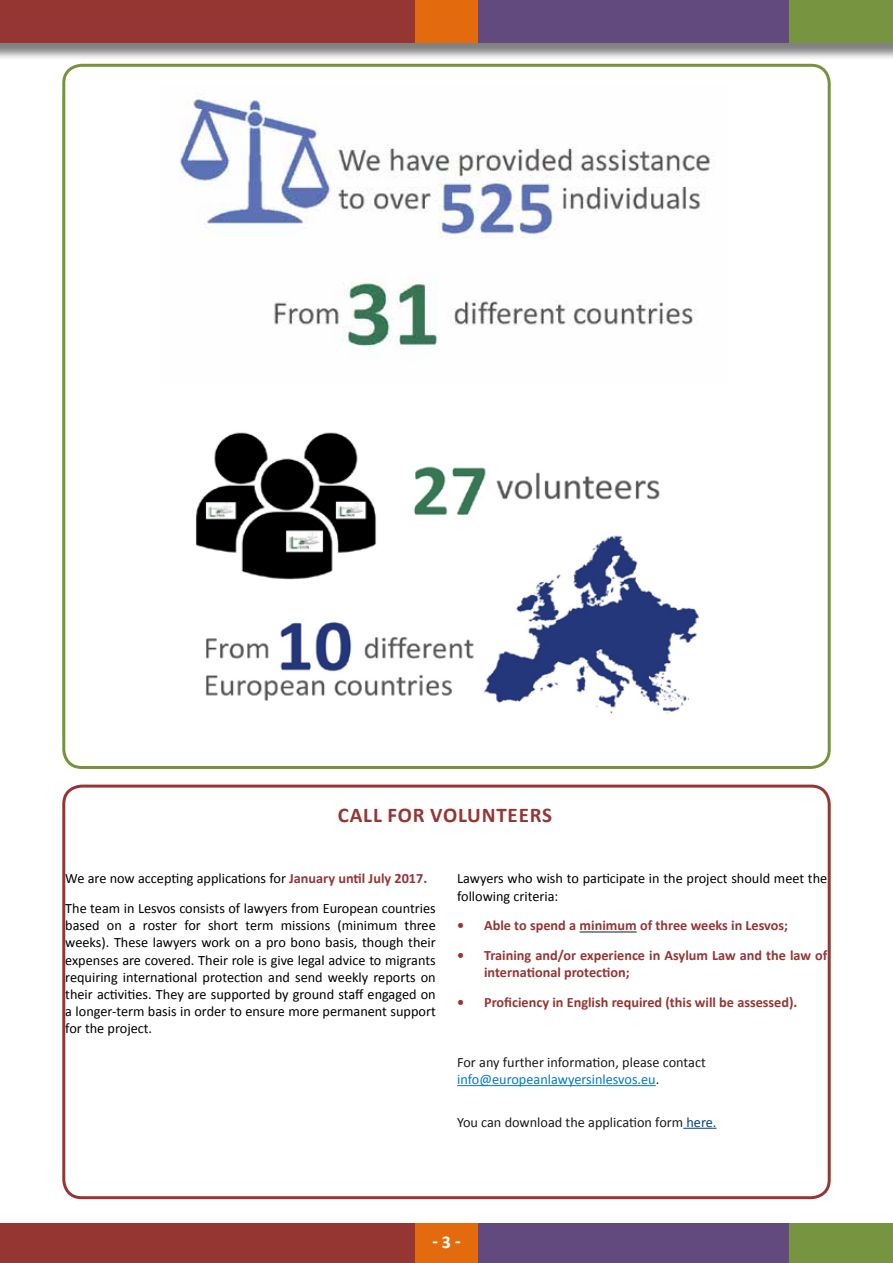
<style>
.page{position:relative;width:893px;height:1263px;background:#fff}
.page>*{position:absolute;margin:0;border:0;box-sizing:border-box;transform-origin:0 0}
.t1{font:700 21px "Calibri";letter-spacing:.04em;color:#953634}
.t2{font:700 18px "Calibri";color:#fff}
.t3{font:14.25px/17.1px "Calibri";color:#000}
.t4{font:700 14.25px/17.1px "Calibri";color:#953634}
.t5{font:14.25px/17.1px "Calibri";color:#1a1a1a}
.s1{font-weight:700;color:#953634}
.s2{color:#007acc}
.s3{color:#004289}
</style>
<div class="page">
<div style="left:0;top:1223px;width:415px;height:40px;background:#953633"></div>
<div style="left:478px;top:1223px;width:311px;height:40px;background:#62497e"></div>
<div style="left:415px;top:1223px;width:63px;height:40px;background:#e46b0d"></div>
<div style="left:789px;top:1223px;width:104px;height:40px;background:#779441"></div>
<div style="left:0;top:0;width:893px;height:61px;background:#000;opacity:.5"></div>
<div style="left:0;top:0;width:415px;height:43px;background:#953633"></div>
<div style="left:478px;top:0;width:311px;height:43px;background:#62497e"></div>
<div style="left:415px;top:0;width:63px;height:43px;background:#e46b0d"></div>
<div style="left:789px;top:0;width:104px;height:43px;background:#779441"></div>
<hr style="left:580px;top:931px;width:57px;height:1px;background:#1a1a1a">
<hr style="left:457px;top:1085px;width:199px;height:1px;background:#007acc">
<hr style="left:683px;top:1128px;width:33px;height:1px;background:#004289">
<div style="left:62px;top:784px;width:769px;height:415px;border:3px solid #953634;border-radius:18px"></div>
<div style="left:62px;top:64px;width:769px;height:705px;border:3px solid #77923b;border-radius:18px"></div>
<img style="left:178px;top:97px;width:537px;height:253px">
<img style="left:195px;top:432px;width:505px;height:282px">
<h1 class="t1" style="left:338px;top:801px;width:216px">CALL FOR VOLUNTEERS</h1>
<p class="t3" style="left:65px;top:864px;width:372px;line-height:29.8px">We are now accepting applications for <span class="s1">January until July 2017.<br></span>The team in Lesvos consists of lawyers from European countries</p>
<p class="t3" style="left:65px;top:917px;width:372px;text-align:justify">based on a roster for short term missions (minimum three weeks). These lawyers work on a pro bono basis, though their expenses are covered. Their role is give legal advice to migrants requiring international protection and send weekly reports on their activities. They are supported by ground staff engaged on a longer-term basis in order to ensure more permanent support for the project.</p>
<p class="t3" style="left:457px;top:870px;width:372px">Lawyers who wish to participate in the project should meet the following criteria:</p>
<p class="t4" style="left:457px;top:917px;width:332px">• Able to spend a minimum of three weeks in Lesvos;</p>
<p class="t4" style="left:484px;top:947px;width:345px;text-indent:-27px">• Training and/or experience in Asylum Law and the law of international protection;</p>
<p class="t4" style="left:457px;top:994px;width:342px">• Proficiency in English required (this will be assessed).</p>
<p class="t5" style="left:457px;top:1054px;width:250px">For any further information, please contact <span class="s2">info@europeanlawyersinlesvos.eu</span>.</p>
<p class="t5" style="left:457px;top:1113px;width:261px">You can download the application form <span class="s3">here.</span></p>
<p class="t2" style="left:432px;top:1231px;width:30px">- 3 -</p>
</div>
